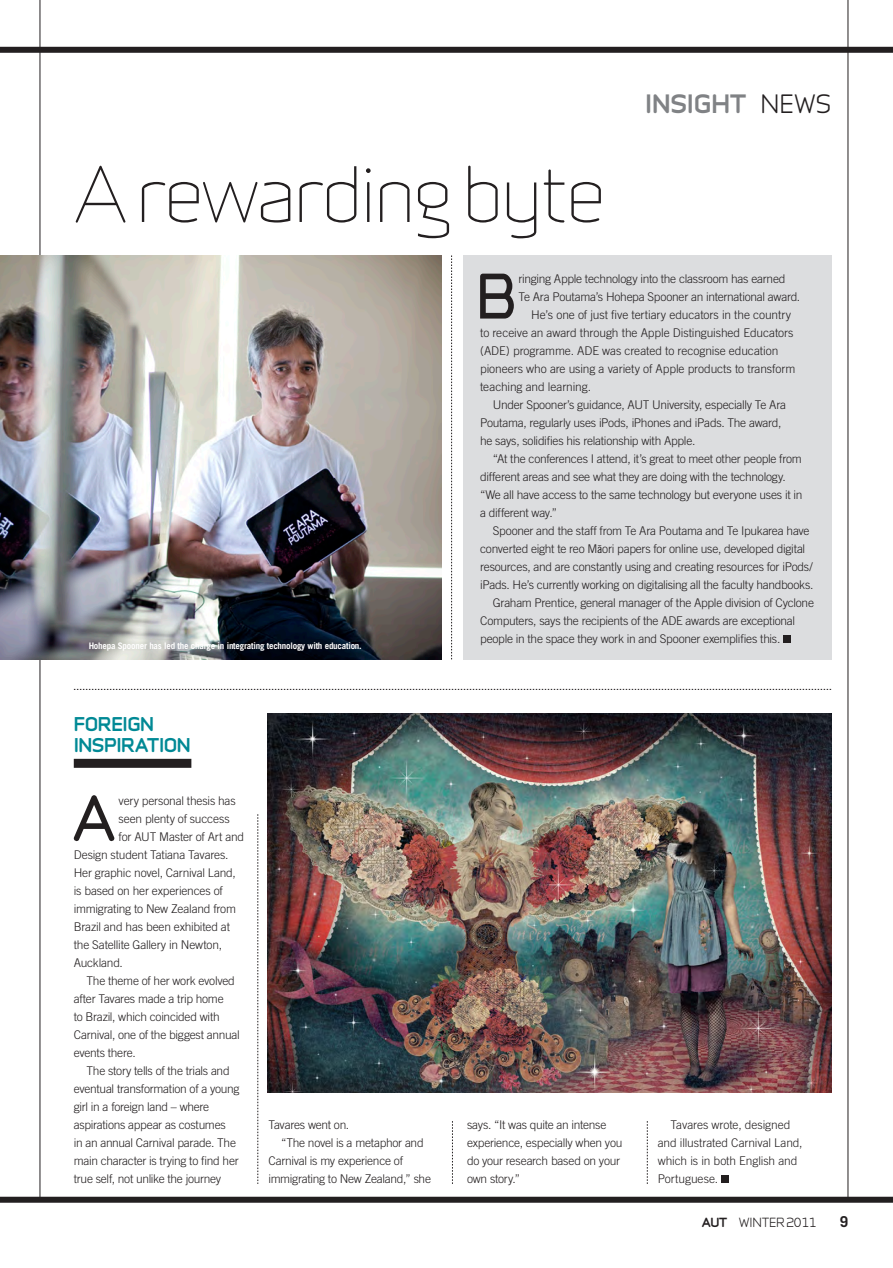
<style>
.page{position:relative;width:893px;height:1268px;background:#fff}
.page>*{position:absolute;margin:0;border:0;box-sizing:border-box;transform-origin:0 0}
.t1{font:72px "Infinity ST Light";letter-spacing:-.07em;color:#231f20}
.t2{font:58.05px "Infinity ST Bold";color:#231f20}
.t3{font:700 24px "Infinity ST Extra";color:#808285}
.t4{font:700 18px/21px "Infinity ST Extra";letter-spacing:-.02em;color:#008995}
.t5{font:700 15px "Trade Gothic";color:#231f20}
.t6{font:300 12px/18px "Trade Gothic";letter-spacing:-.02em;color:#231f20}
.t7{font:12px "Infinity T Medium";letter-spacing:-.02em;color:#231f20}
.t8{font:700 9px "Trade Gothic LT Pro";letter-spacing:-.025em;color:#fff}
.s1{font-family:"Infinity C Medium";font-weight:400;color:#231f20}
.s2{font-family:"Trade Gothic LT Pro Cn 18";font-weight:400}
.s3{font-family:"Infinity C Extra";font-weight:700}
</style>
<div class="page">
<hr style="left:847px;top:0;width:1px;height:1200px;background:#231f20">
<hr style="left:40px;top:0;width:1px;height:1197px;background:#231f20">
<div style="left:0;top:1197px;width:892px;height:6px;background:#231f20"></div>
<div style="left:0;top:47px;width:892px;height:6px;background:#231f20"></div>
<img style="left:0;top:255px;width:442px;height:404px">
<div style="left:463px;top:255px;width:368px;height:405px;background:#dcdddf"></div>
<div style="left:783px;top:635px;width:7px;height:8px;background:#231f20"></div>
<svg style="left:257px;top:814px;width:1px;height:370px"></svg>
<svg style="left:452px;top:1121px;width:1px;height:63px"></svg>
<svg style="left:647px;top:1121px;width:1px;height:63px"></svg>
<svg style="left:74px;top:689px;width:757px;height:1px"></svg>
<svg style="left:451px;top:255px;width:1px;height:404px"></svg>
<div style="left:74px;top:759px;width:117px;height:9px;background:#231f20"></div>
<div style="left:721px;top:1175px;width:8px;height:8px;background:#231f20"></div>
<img style="left:268px;top:714px;width:563px;height:379px">
<h1 class="t1" style="left:74px;top:142px;width:535px">A rewarding byte</h1>
<h3 class="t3" style="left:645px;top:86px;width:187px">INSIGHT <span class="s1">NEWS</span></h3>
<p class="t8" style="left:89px;top:641px;width:274px">Hohepa Spooner has led the charge in integrating technology with education.</p>
<h3 class="t4" style="left:74px;top:713px;width:119px">FOREIGN<br>INSPIRATION</h3>
<h2 class="t2" style="left:72px;top:776px;width:45px">A</h2>
<p class="t6" style="left:119px;top:791px;width:119px">very personal thesis has</p>
<p class="t6" style="left:119px;top:809px;width:113px">seen plenty of success</p>
<p class="t6" style="left:119px;top:827px;width:127px">for AUT Master of Art and</p>
<p class="t6" style="left:74px;top:845px;width:156px">Design student Tatiana Tavares.</p>
<p class="t6" style="left:74px;top:863px;width:163px">Her graphic novel, Carnival Land,</p>
<p class="t6" style="left:74px;top:881px;width:151px">is based on her experiences of</p>
<p class="t6" style="left:74px;top:899px;width:164px">immigrating to New Zealand from</p>
<p class="t6" style="left:74px;top:917px;width:158px">Brazil and has been exhibited at</p>
<p class="t6" style="left:74px;top:935px;width:150px">the Satellite Gallery in Newton,</p>
<p class="t6" style="left:74px;top:953px;width:51px">Auckland.</p>
<p class="t6" style="left:86px;top:971px;width:150px">The theme of her work evolved</p>
<p class="t6" style="left:74px;top:989px;width:151px">after Tavares made a trip home</p>
<p class="t6" style="left:74px;top:1007px;width:147px">to Brazil, which coincided with</p>
<p class="t6" style="left:74px;top:1025px;width:167px">Carnival, one of the biggest annual</p>
<p class="t6" style="left:74px;top:1043px;width:63px">events there.</p>
<p class="t6" style="left:86px;top:1061px;width:145px">The story tells of the trials and</p>
<p class="t6" style="left:74px;top:1079px;width:167px">eventual transformation of a young</p>
<p class="t6" style="left:74px;top:1097px;width:137px">girl in a foreign land – where</p>
<p class="t6" style="left:74px;top:1115px;width:154px">aspirations appear as costumes</p>
<p class="t6" style="left:74px;top:1133px;width:164px">in an annual Carnival parade. The</p>
<p class="t6" style="left:74px;top:1151px;width:166px">main character is trying to find her</p>
<p class="t6" style="left:74px;top:1169px;width:149px">true self, not unlike the journey</p>
<p class="t6" style="left:268px;top:1115px;width:82px">Tavares went on.</p>
<p class="t6" style="left:281px;top:1133px;width:144px">“The novel is a metaphor and</p>
<p class="t6" style="left:268px;top:1151px;width:136px">Carnival is my experience of</p>
<p class="t6" style="left:268px;top:1169px;width:164px">immigrating to New Zealand,” she</p>
<h2 class="t2" style="left:476px;top:254px;width:41px">B</h2>
<p class="t6" style="left:518px;top:269px;width:268px">ringing Apple technology into the classroom has earned</p>
<p class="t6" style="left:518px;top:287px;width:283px">Te Ara Poutama’s Hohepa Spooner an international award.</p>
<p class="t6" style="left:531px;top:305px;width:261px">He’s one of just five tertiary educators in the country</p>
<p class="t6" style="left:480px;top:323px;width:315px">to receive an award through the Apple Distinguished Educators</p>
<p class="t6" style="left:480px;top:341px;width:300px">(ADE) programme. ADE was created to recognise education</p>
<p class="t6" style="left:480px;top:359px;width:317px">pioneers who are using a variety of Apple products to transform</p>
<p class="t6" style="left:480px;top:377px;width:112px">teaching and learning.</p>
<p class="t6" style="left:493px;top:395px;width:295px">Under Spooner’s guidance, AUT University, especially Te Ara</p>
<p class="t6" style="left:480px;top:413px;width:303px">Poutama, regularly uses iPods, iPhones and iPads. The award,</p>
<p class="t6" style="left:480px;top:431px;width:217px">he says, solidifies his relationship with Apple.</p>
<p class="t6" style="left:493px;top:449px;width:310px">“At the conferences I attend, it’s great to meet other people from</p>
<p class="t6" style="left:480px;top:467px;width:307px">different areas and see what they are doing with the technology.</p>
<p class="t6" style="left:480px;top:485px;width:324px">“We all have access to the same technology but everyone uses it in</p>
<p class="t6" style="left:480px;top:503px;width:78px">a different way.”</p>
<p class="t6" style="left:493px;top:521px;width:318px">Spooner and the staff from Te Ara Poutama and Te Ipukarea have</p>
<p class="t6" style="left:480px;top:539px;width:326px">converted eight te reo M<span class="s2">ā</span>ori papers for online use, developed digital</p>
<p class="t6" style="left:480px;top:557px;width:334px">resources, and are constantly using and creating resources for iPods/</p>
<p class="t6" style="left:480px;top:575px;width:335px">iPads. He’s currently working on digitalising all the faculty handbooks.</p>
<p class="t6" style="left:493px;top:593px;width:322px">Graham Prentice, general manager of the Apple division of Cyclone</p>
<p class="t6" style="left:480px;top:611px;width:316px">Computers, says the recipients of the ADE awards are exceptional</p>
<p class="t6" style="left:480px;top:629px;width:302px">people in the space they work in and Spooner exemplifies this.</p>
<p class="t6" style="left:467px;top:1115px;width:157px">says. “It was quite an intense experience, especially when you do your research based on your own story.”</p>
<p class="t6" style="left:657px;top:1115px;width:146px;text-indent:13px">Tavares wrote, designed and illustrated Carnival Land, which is in both English and<br>Portuguese.</p>
<p class="t7" style="left:701px;top:1214px;width:116px"><span class="s3">AUT</span> WINTER 2011</p>
<p class="t5" style="left:839px;top:1212px;width:10px">9</p>
</div>
